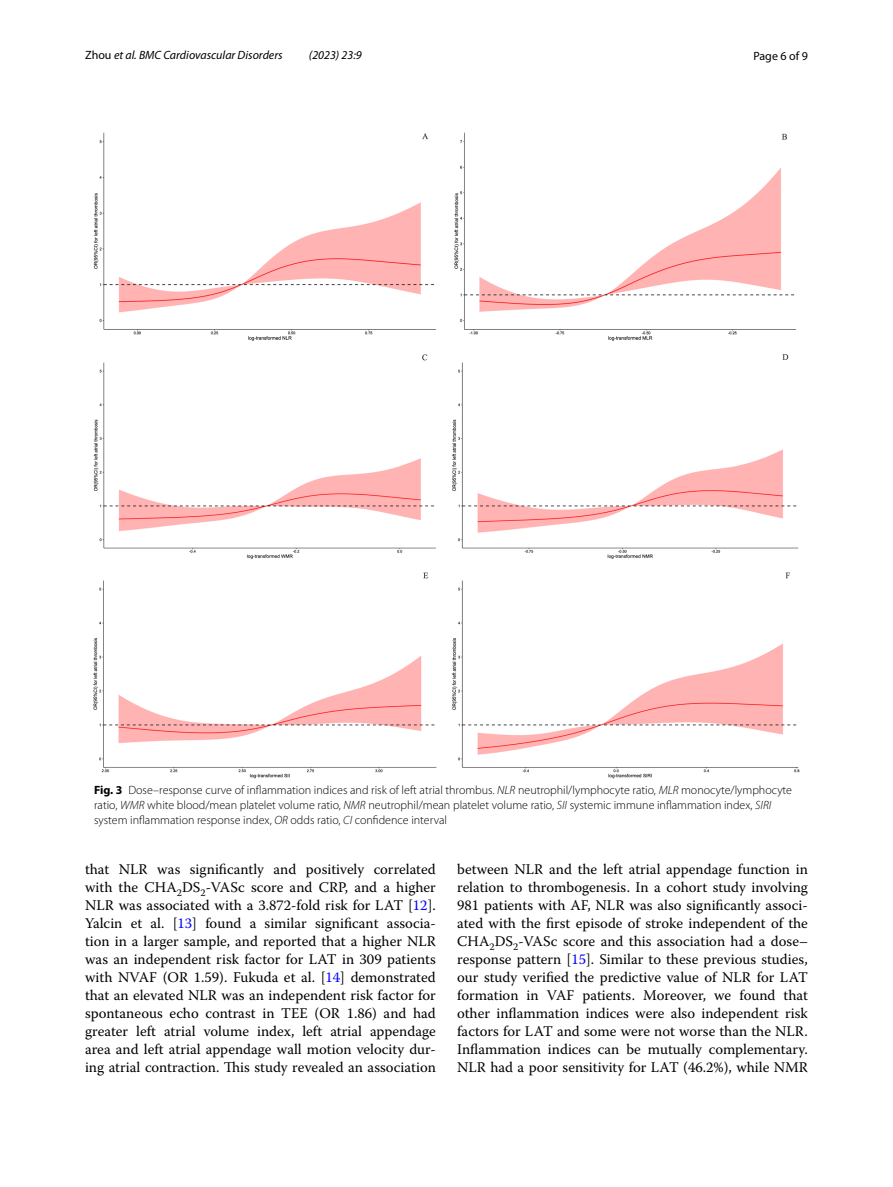
<style>
.page{position:relative;width:893px;height:1187px;background:#fff}
.page>*{position:absolute;margin:0;border:0;box-sizing:border-box;transform-origin:0 0}
.t1{font:14.7px/18px "Warnock Pro";color:#000;text-align:justify}
.t2{font:300 12px/15px "Myriad Pro";color:#000}
.t3{font:italic 12px "Myriad Pro";color:#000}
.t4{font:12px "Myriad Pro";color:#000}
.s1{font-style:normal}
.s2{font-weight:700}
.s3{font-style:italic}
.s4{color:#00f}
</style>
<div class="page">
<img style="left:94px;top:133px;width:705px;height:645px">
<p class="t3" style="left:85px;top:48px;width:199px"><span class="s1">Zhou</span> et al. BMC Cardiovascular Disorders</p>
<p class="t3" style="left:309px;top:48px;width:54px">(2023) 23:9</p>
<p class="t4" style="left:753px;top:48px;width:56px">Page 6 of 9</p>
<p class="t2" style="left:94px;top:782px;width:700px"><span class="s2">Fig. 3</span> Dose–response curve of inflammation indices and risk of left atrial thrombus. <span class="s3">NLR</span> neutrophil/lymphocyte ratio, <span class="s3">MLR</span> monocyte/lymphocyte ratio, <span class="s3">WMR</span> white blood/mean platelet volume ratio, <span class="s3">NMR</span> neutrophil/mean platelet volume ratio, <span class="s3">SII</span> systemic immune inflammation index, <span class="s3">SIRI </span>system inflammation response index, <span class="s3">OR</span> odds ratio, <span class="s3">CI</span> confidence interval</p>
<p class="t1" style="left:85px;top:860px;width:352px">that NLR was significantly and positively correlated with the CHA<sub>2</sub>DS<sub>2</sub>-VASc score and CRP, and a higher NLR was associated with a 3.872-fold risk for LAT [<span class="s4">12</span>].<br>Yalcin et al. [<span class="s4">13</span>] found a similar significant associa&shy;tion in a larger sample, and reported that a higher NLR was an independent risk factor for LAT in 309 patients with NVAF (OR 1.59). Fukuda et al. [<span class="s4">14</span>] demonstrated that an elevated NLR was an independent risk factor for spontaneous echo contrast in TEE (OR 1.86) and had greater left atrial volume index, left atrial appendage area and left atrial appendage wall motion velocity dur&shy;ing atrial contraction. This study revealed an association</p>
<p class="t1" style="left:457px;top:860px;width:352px">between NLR and the left atrial appendage function in relation to thrombogenesis. In a cohort study involving 981 patients with AF, NLR was also significantly associ&shy;ated with the first episode of stroke independent of the CHA<sub>2</sub>DS<sub>2</sub>-VASc score and this association had a dose– response pattern [<span class="s4">15</span>]. Similar to these previous studies, our study verified the predictive value of NLR for LAT formation in VAF patients. Moreover, we found that other inflammation indices were also independent risk factors for LAT and some were not worse than the NLR.<br>Inflammation indices can be mutually complementary.<br>NLR had a poor sensitivity for LAT (46.2%), while NMR</p>
</div>
